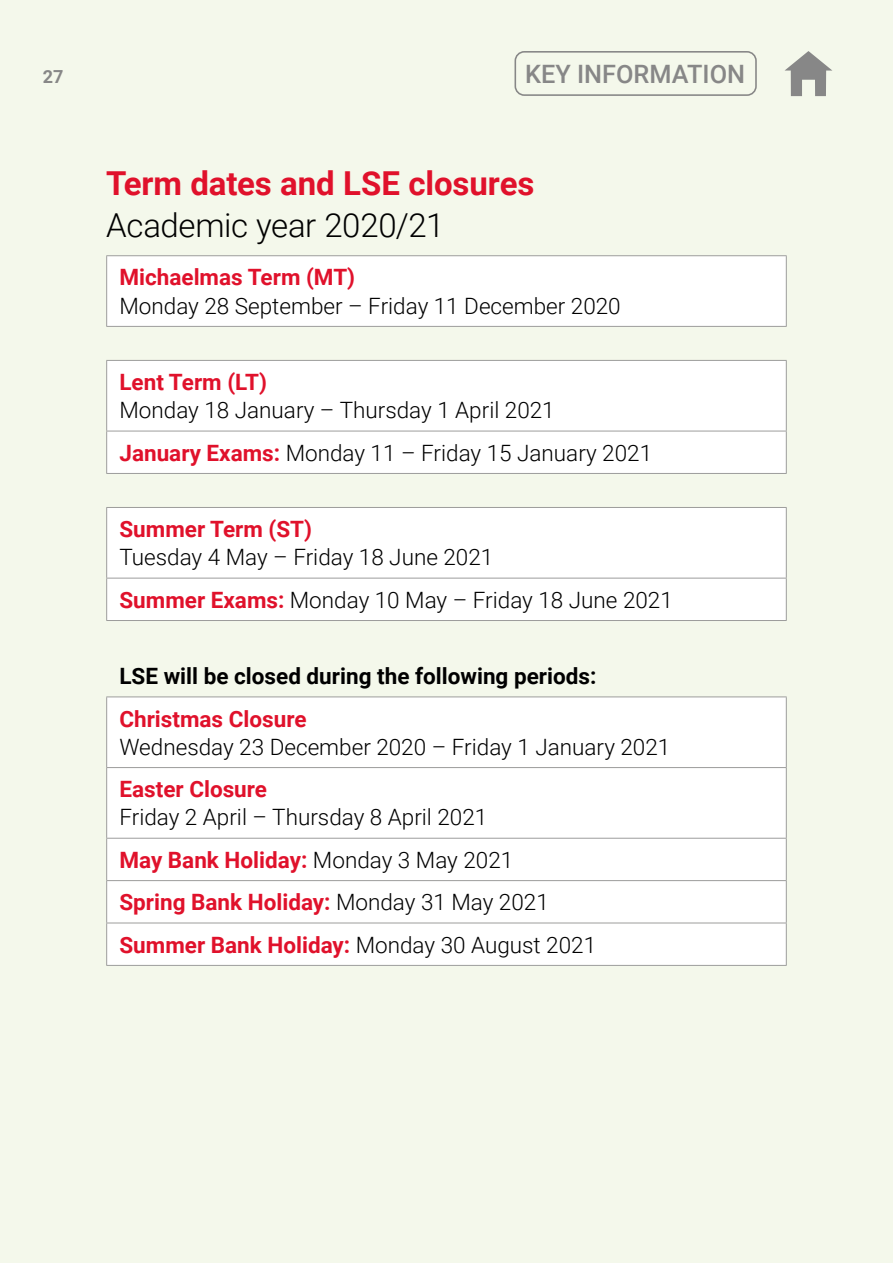
<style>
.page{position:relative;width:893px;height:1263px;background:#f4f8eb}
.page>*{position:absolute;margin:0;border:0;box-sizing:border-box;transform-origin:0 0}
.t1{font:700 33px "Roboto";letter-spacing:-.005em;color:#e0112b}
.t2{font:300 33px "Roboto";letter-spacing:-.015em;color:#000}
.t3{font:500 25.35px "Roboto";color:#878787}
.t4{font:300 22.5px "Roboto";color:#000}
.t5{font:700 22.5px "Roboto";color:#e0112b}
.t6{font:700 22.5px "Roboto";color:#000}
.t7{font:700 18px "Roboto";color:#878787}
.s1{font-weight:700;color:#e0112b}
.s2{font-weight:300;color:#000}
</style>
<div class="page">
<div style="left:107px;top:256px;width:679px;height:709px;background:#fff"></div>
<svg style="left:107px;top:327px;width:679px;height:369px;fill:#fff"></svg>
<hr style="left:106px;top:255px;width:681px;height:1px;background:#9d9d9c">
<hr style="left:106px;top:256px;width:1px;height:70px;background:#9d9d9c">
<hr style="left:786px;top:256px;width:1px;height:70px;background:#9d9d9c">
<hr style="left:106px;top:326px;width:681px;height:1px;background:#9d9d9c">
<hr style="left:106px;top:360px;width:681px;height:1px;background:#9d9d9c">
<hr style="left:106px;top:361px;width:1px;height:70px;background:#9d9d9c">
<hr style="left:786px;top:361px;width:1px;height:70px;background:#9d9d9c">
<hr style="left:106px;top:431px;width:681px;height:1px;background:#9d9d9c">
<hr style="left:106px;top:431px;width:1px;height:42px;background:#9d9d9c">
<hr style="left:786px;top:431px;width:1px;height:42px;background:#9d9d9c">
<hr style="left:106px;top:508px;width:1px;height:70px;background:#9d9d9c">
<hr style="left:786px;top:508px;width:1px;height:70px;background:#9d9d9c">
<hr style="left:106px;top:578px;width:681px;height:1px;background:#9d9d9c">
<hr style="left:106px;top:578px;width:1px;height:42px;background:#9d9d9c">
<hr style="left:786px;top:578px;width:1px;height:42px;background:#9d9d9c">
<hr style="left:106px;top:697px;width:1px;height:70px;background:#9d9d9c">
<hr style="left:786px;top:697px;width:1px;height:70px;background:#9d9d9c">
<hr style="left:106px;top:767px;width:681px;height:1px;background:#9d9d9c">
<hr style="left:106px;top:768px;width:1px;height:70px;background:#9d9d9c">
<hr style="left:786px;top:768px;width:1px;height:70px;background:#9d9d9c">
<hr style="left:106px;top:838px;width:681px;height:1px;background:#9d9d9c">
<hr style="left:106px;top:838px;width:1px;height:42px;background:#9d9d9c">
<hr style="left:786px;top:838px;width:1px;height:42px;background:#9d9d9c">
<hr style="left:106px;top:880px;width:681px;height:1px;background:#9d9d9c">
<hr style="left:106px;top:881px;width:1px;height:42px;background:#9d9d9c">
<hr style="left:786px;top:881px;width:1px;height:42px;background:#9d9d9c">
<hr style="left:106px;top:923px;width:681px;height:1px;background:#9d9d9c">
<hr style="left:106px;top:923px;width:1px;height:42px;background:#9d9d9c">
<hr style="left:786px;top:923px;width:1px;height:42px;background:#9d9d9c">
<hr style="left:106px;top:965px;width:681px;height:1px;background:#9d9d9c">
<hr style="left:106px;top:473px;width:681px;height:1px;background:#9d9d9c">
<hr style="left:106px;top:507px;width:681px;height:1px;background:#9d9d9c">
<hr style="left:106px;top:620px;width:681px;height:1px;background:#9d9d9c">
<hr style="left:106px;top:696px;width:681px;height:1px;background:#9d9d9c">
<svg style="left:785px;top:51px;width:47px;height:45px"></svg>
<div style="left:514px;top:51px;width:243px;height:45px;border:2px solid #878787;border-radius:9px"></div>
<p class="t7" style="left:43px;top:64px;width:22px">27</p>
<p class="t3" style="left:525px;top:56px;width:222px">KEY INFORMATION</p>
<p class="t1" style="left:106px;top:160px;width:430px">Term dates and LSE closures</p>
<p class="t2" style="left:106px;top:202px;width:339px">Academic year 2020/21</p>
<p class="t5" style="left:119px;top:262px;width:237px">Michaelmas Term (MT)</p>
<p class="t4" style="left:119px;top:290px;width:503px">Monday 28 September – Friday 11 December 2020</p>
<p class="t5" style="left:119px;top:366px;width:149px">Lent Term (LT)</p>
<p class="t4" style="left:119px;top:394px;width:437px">Monday 18 January – Thursday 1 April 2021</p>
<p class="t4" style="left:119px;top:437px;width:534px"><span class="s1">January Exams:</span> Monday 11 – Friday 15 January 2021</p>
<p class="t5" style="left:119px;top:513px;width:194px">Summer Term (ST)</p>
<p class="t4" style="left:119px;top:542px;width:375px">Tuesday 4 May – Friday 18 June 2021</p>
<p class="t4" style="left:119px;top:584px;width:555px"><span class="s1">Summer Exams:</span> Monday 10 May – Friday 18 June 2021</p>
<p class="t6" style="left:119px;top:660px;width:478px">LSE will be closed during the following periods:</p>
<p class="t5" style="left:119px;top:703px;width:189px">Christmas Closure</p>
<p class="t4" style="left:119px;top:731px;width:552px">Wednesday 23 December 2020 – Friday 1 January 2021</p>
<p class="t5" style="left:119px;top:773px;width:149px">Easter Closure</p>
<p class="t4" style="left:119px;top:802px;width:369px">Friday 2 April – Thursday 8 April 2021</p>
<p class="t5" style="left:119px;top:844px;width:395px">May Bank Holiday: <span class="s2">Monday 3 May 2021</span></p>
<p class="t5" style="left:119px;top:886px;width:431px">Spring Bank Holiday: <span class="s2">Monday 31 May 2021</span></p>
<p class="t5" style="left:119px;top:929px;width:478px">Summer Bank Holiday: <span class="s2">Monday 30 August 2021</span></p>
</div>
